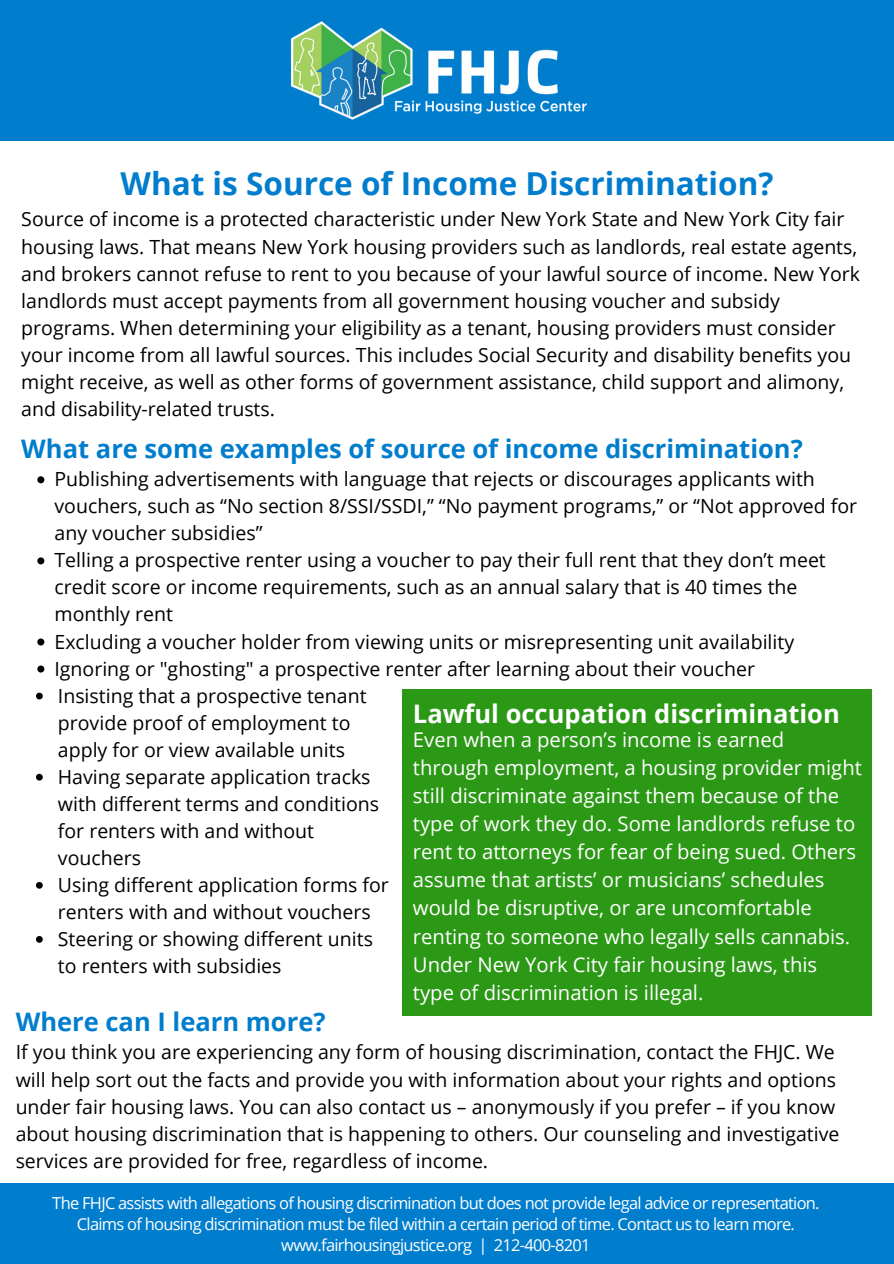
<style>
.page{position:relative;width:894px;height:1264px;background:#fff}
.page>*{position:absolute;margin:0;border:0;box-sizing:border-box;transform-origin:0 0}
.t1{font:700 31.5px "Open Sans";color:#007dcd}
.t2{font:700 25.5px "Open Sans";color:#007dcd}
.t3{font:700 25.5px "Open Sans";color:#fff}
.t4{font:20.25px/28.2px "Open Sans";color:#fff}
.t5{font:19.5px/27px "Open Sans";color:#000}
.t6{font:16.5px/20.9px "Open Sans";letter-spacing:-.045em;color:#fff;text-align:center}
</style>
<div class="page">
<div style="left:0;top:0;width:893px;height:141px;background:#007dcd"></div>
<img style="left:291px;top:21px;width:296px;height:99px">
<svg style="left:37px;top:476px;width:7px;height:7px"></svg>
<svg style="left:37px;top:557px;width:7px;height:7px"></svg>
<svg style="left:37px;top:638px;width:7px;height:7px"></svg>
<svg style="left:37px;top:665px;width:7px;height:7px"></svg>
<div style="left:402px;top:689px;width:469px;height:327px;background:#2c9916"></div>
<svg style="left:36px;top:692px;width:7px;height:7px"></svg>
<svg style="left:36px;top:773px;width:7px;height:7px"></svg>
<svg style="left:36px;top:882px;width:7px;height:6px"></svg>
<svg style="left:36px;top:936px;width:7px;height:6px"></svg>
<div style="left:0;top:1183px;width:893px;height:80px;background:#007dcd"></div>
<h1 class="t1" style="left:120px;top:162px;width:654px">What is Source of Income Discrimination?</h1>
<p class="t5" style="left:21px;top:205px;width:840px">Source of income is a protected characteristic under New York State and New York City fair housing laws. That means New York housing providers such as landlords, real estate agents, and brokers cannot refuse to rent to you because of your lawful source of income. New York landlords must accept payments from all government housing voucher and subsidy programs. When determining your eligibility as a tenant, housing providers must consider your income from all lawful sources. This includes Social Security and disability benefits you might receive, as well as other forms of government assistance, child support and alimony, and disability-related trusts.</p>
<h2 class="t2" style="left:21px;top:430px;width:782px">What are some examples of source of income discrimination?</h2>
<p class="t5" style="left:54px;top:465px;width:804px">Publishing advertisements with language that rejects or discourages applicants with vouchers, such as “No section 8/SSI/SSDI,” “No payment programs,” or “Not approved for any voucher subsidies”<br>Telling a prospective renter using a voucher to pay their full rent that they don’t meet credit score or income requirements, such as an annual salary that is 40 times the monthly rent<br>Excluding a voucher holder from viewing units or misrepresenting unit availability Ignoring or "ghosting" a prospective renter after learning about their voucher</p>
<p class="t5" style="left:58px;top:681px;width:332px">Insisting that a prospective tenant provide proof of employment to apply for or view available units<br>Having separate application tracks with different terms and conditions for renters with and without vouchers<br>Using different application forms for renters with and without vouchers<br>Steering or showing different units to renters with subsidies</p>
<h2 class="t3" style="left:413px;top:695px;width:428px">Lawful occupation discrimination</h2>
<p class="t4" style="left:413px;top:724px;width:450px">Even when a person’s income is earned through employment, a housing provider might still discriminate against them because of the type of work they do. Some landlords refuse to rent to attorneys for fear of being sued. Others assume that artists’ or musicians’ schedules would be disruptive, or are uncomfortable renting to someone who legally sells cannabis.<br>Under New York City fair housing laws, this type of discrimination is illegal.</p>
<h2 class="t2" style="left:16px;top:1004px;width:311px">Where can I learn more?</h2>
<p class="t5" style="left:16px;top:1038px;width:825px">If you think you are experiencing any form of housing discrimination, contact the FHJC. We will help sort out the facts and provide you with information about your rights and options under fair housing laws. You can also contact us – anonymously if you prefer – if you know about housing discrimination that is happening to others. Our counseling and investigative services are provided for free, regardless of income.</p>
<p class="t6" style="left:52px;top:1192px;width:768px">The FHJC assists with allegations of housing discrimination but does not provide legal advice or representation.<br>Claims of housing discrimination must be filed within a certain period of time. Contact us to learn more. www.fairhousingjustice.org | 212-400-8201</p>
</div>
